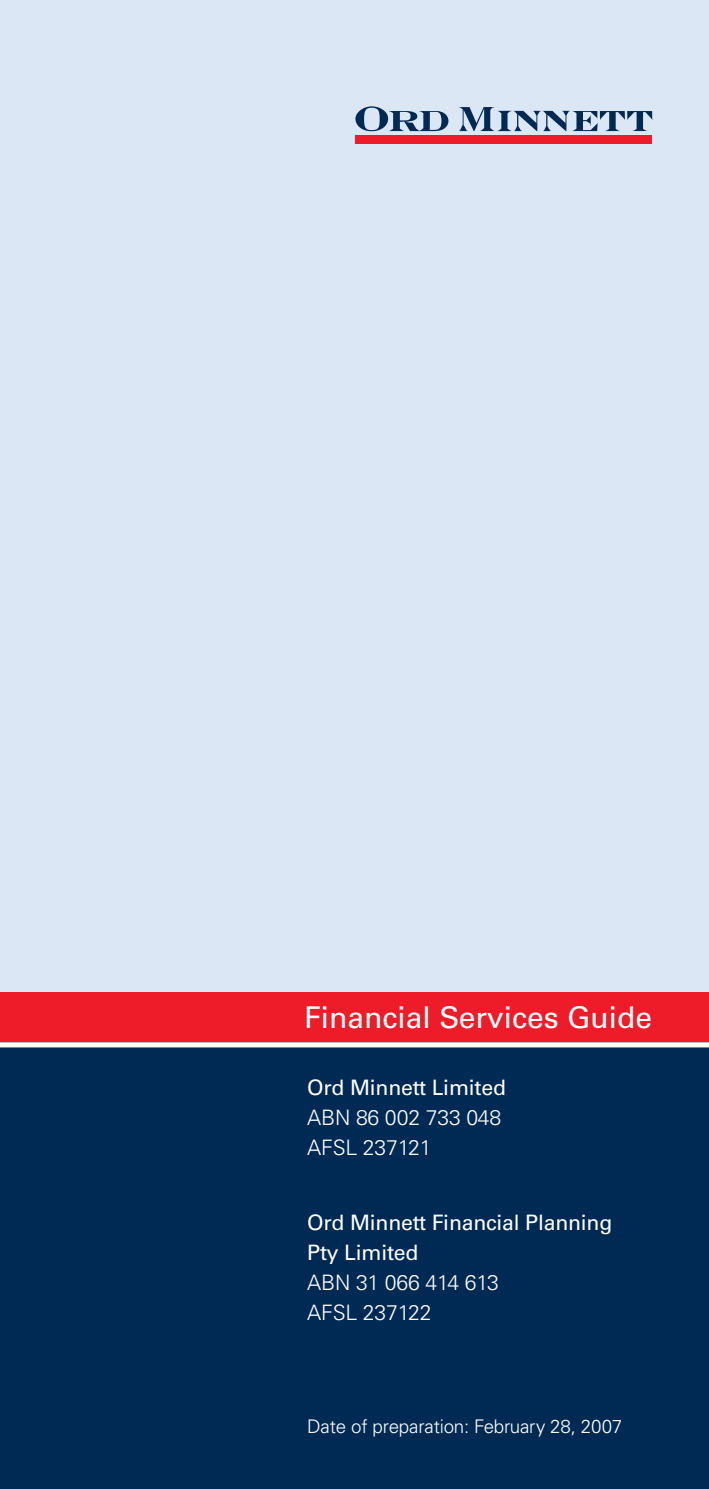
<style>
.page{position:relative;width:709px;height:1489px;background:#fff}
.page>*{position:absolute;margin:0;border:0;box-sizing:border-box;transform-origin:0 0}
.t1{font:30px "Univers";color:#fff}
.t2{font:21.25px/30px "Univers";letter-spacing:-.01em;color:#fff}
.t3{font:300 21.25px/30px "Univers";letter-spacing:-.01em;color:#fff}
.t4{font:300 18.75px "Univers";letter-spacing:-.01em;color:#fff}
</style>
<div class="page">
<div style="left:0;top:0;width:709px;height:1019px;background:#dbe7f5"></div>
<div style="left:0;top:1026px;width:709px;height:462px;background:#002a54"></div>
<svg style="left:355px;top:106px;width:93px;height:25px"></svg>
<svg style="left:459px;top:107px;width:193px;height:24px"></svg>
<div style="left:355px;top:135px;width:296px;height:9px;background:#ee1c28"></div>
<div style="left:0;top:992px;width:709px;height:50px;background:#ee1c28"></div>
<div style="left:0;top:1042px;width:709px;height:5px;background:#fff"></div>
<h1 class="t1" style="left:304px;top:999px;width:349px">Financial Services Guide</h1>
<p class="t2" style="left:307px;top:1072px;width:200px">Ord Minnett Limited</p>
<p class="t3" style="left:307px;top:1102px;width:196px">ABN 86 002 733 048<br>AFSL 237121</p>
<p class="t2" style="left:307px;top:1207px;width:307px">Ord Minnett Financial Planning<br>Pty Limited</p>
<p class="t3" style="left:307px;top:1267px;width:193px">ABN 31 066 414 613<br>AFSL 237122</p>
<p class="t4" style="left:307px;top:1414px;width:316px">Date of preparation: February 28, 2007</p>
</div>
